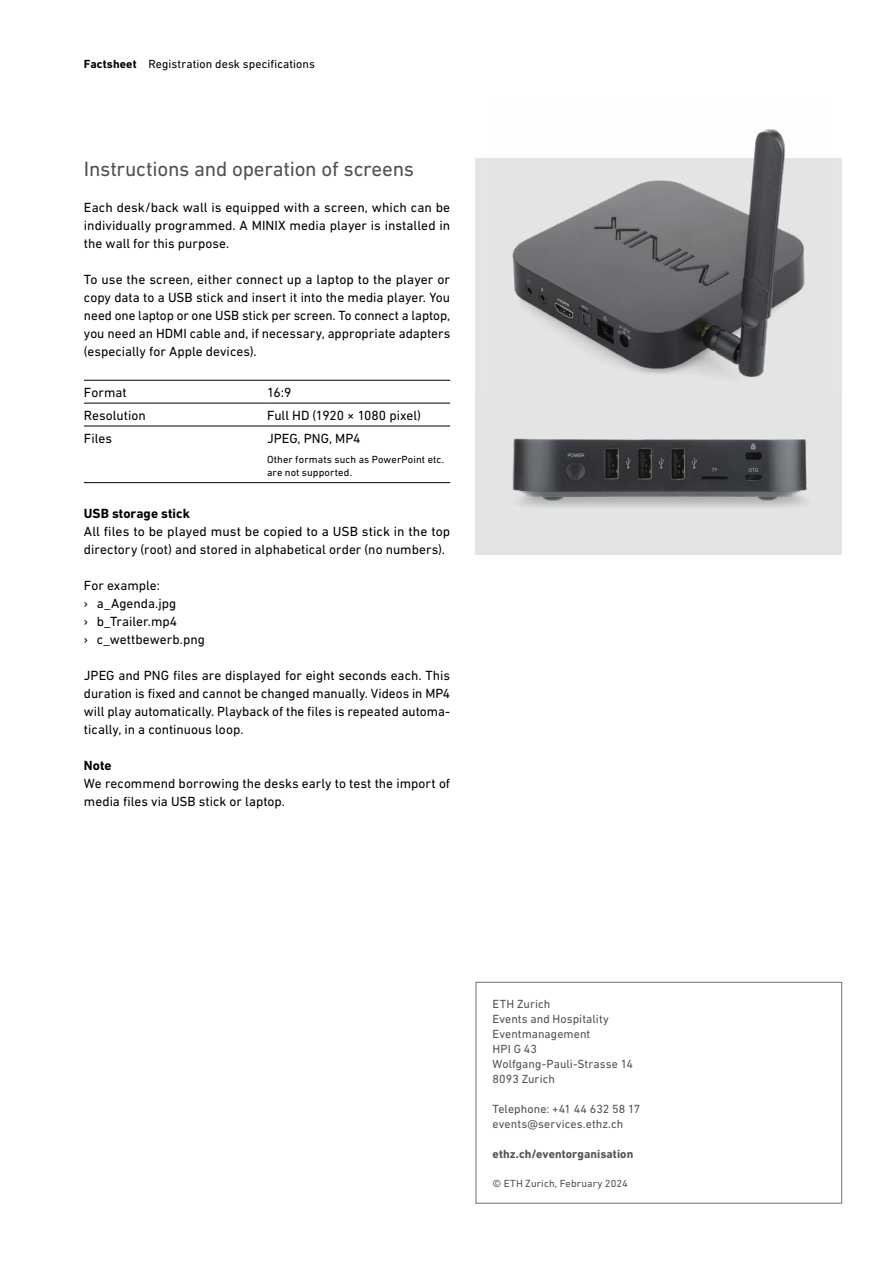
<style>
.page{position:relative;width:893px;height:1263px;background:#fff}
.page>*{position:absolute;margin:0;border:0;box-sizing:border-box;transform-origin:0 0}
.t1{font:21px "DIN Next W1 G";letter-spacing:-.015em;color:#505150}
.t2{font:13.5px/18px "DIN Next W1 G";color:#000;text-align:justify}
.t3{font:700 13.5px "DIN Next W1 G";letter-spacing:.005em;color:#000}
.t4{font:12px/15px "DIN Next W1 G";letter-spacing:.005em;color:#505150}
.t5{font:12px "DIN Next W1 G";letter-spacing:.005em;color:#000}
.t6{font:700 12px "DIN Next W1 G";letter-spacing:.005em;color:#505150}
.t7{font:10.5px/13.5px "DIN Next W1 G";letter-spacing:.01em;color:#000}
.t8{font:10.5px "DIN Next W1 G";letter-spacing:.01em;color:#505150}
.s1{font-weight:700}
</style>
<div class="page">
<hr style="left:84px;top:380px;width:183px;height:1px;background:#000">
<hr style="left:267px;top:380px;width:183px;height:1px;background:#000">
<hr style="left:84px;top:403px;width:183px;height:1px;background:#000">
<hr style="left:267px;top:403px;width:183px;height:1px;background:#000">
<hr style="left:84px;top:426px;width:183px;height:1px;background:#000">
<hr style="left:267px;top:426px;width:183px;height:1px;background:#000">
<hr style="left:84px;top:482px;width:183px;height:1px;background:#000">
<hr style="left:267px;top:482px;width:183px;height:1px;background:#000">
<div style="left:476px;top:158px;width:366px;height:396px;background:#e4e5e5"></div>
<img style="left:512px;top:438px;width:295px;height:69px">
<img style="left:512px;top:129px;width:293px;height:249px">
<div style="left:476px;top:982px;width:366px;height:221px;border:1px solid #6f7070"></div>
<p class="t5" style="left:84px;top:57px;width:233px"><span class="s1">Factsheet</span> Registration desk specifications</p>
<h1 class="t1" style="left:84px;top:157px;width:332px">Instructions and operation of screens</h1>
<p class="t2" style="left:84px;top:198px;width:368px">Each desk/back wall is equipped with a screen, which can be individually programmed. A MINIX media player is installed in the wall for this purpose.</p>
<p class="t2" style="left:84px;top:270px;width:368px">To use the screen, either connect up a laptop to the player or copy data to a USB stick and insert it into the media player. You need one laptop or one USB stick per screen. To connect a laptop, you need an HDMI cable and, if necessary, appropriate adapters (especially for Apple devices).</p>
<p class="t2" style="left:84px;top:383px;width:44px">Format</p>
<p class="t2" style="left:267px;top:383px;width:26px">16:9</p>
<p class="t2" style="left:84px;top:406px;width:63px">Resolution</p>
<p class="t2" style="left:267px;top:406px;width:155px">Full HD (1920 × 1080 pixel)</p>
<p class="t2" style="left:84px;top:429px;width:30px">Files</p>
<p class="t2" style="left:267px;top:429px;width:95px">JPEG, PNG, MP4</p>
<p class="t7" style="left:267px;top:452px;width:179px">Other formats such as PowerPoint etc. are not supported.</p>
<p class="t3" style="left:84px;top:506px;width:107px">USB storage stick</p>
<p class="t2" style="left:84px;top:522px;width:368px">All files to be played must be copied to a USB stick in the top directory (root) and stored in alphabetical order (no numbers).</p>
<p class="t2" style="left:84px;top:576px;width:122px;text-align:left">For example:<br>› a_Agenda.jpg<br>› b_Trailer.mp4<br>› c_wettbewerb.png</p>
<p class="t2" style="left:84px;top:666px;width:368px">JPEG and PNG files are displayed for eight seconds each. This duration is fixed and cannot be changed manually. Videos in MP4 will play automatically. Playback of the files is repeated automa&shy;tically, in a continuous loop.</p>
<p class="t3" style="left:84px;top:758px;width:29px">Note</p>
<p class="t2" style="left:84px;top:774px;width:368px">We recommend borrowing the desks early to test the import of media files via USB stick or laptop.</p>
<p class="t4" style="left:493px;top:996px;width:142px">ETH Zurich<br>Events and Hospitality<br>Eventmanagement<br>HPI G 43<br>Wolfgang-Pauli-Strasse 14<br>8093 Zurich</p>
<p class="t4" style="left:493px;top:1101px;width:149px">Telephone: +41 44 632 58 17 events@services.ethz.ch</p>
<p class="t6" style="left:493px;top:1147px;width:142px">ethz.ch/eventorganisation</p>
<p class="t8" style="left:493px;top:1177px;width:137px">© ETH Zurich, February 2024</p>
</div>
